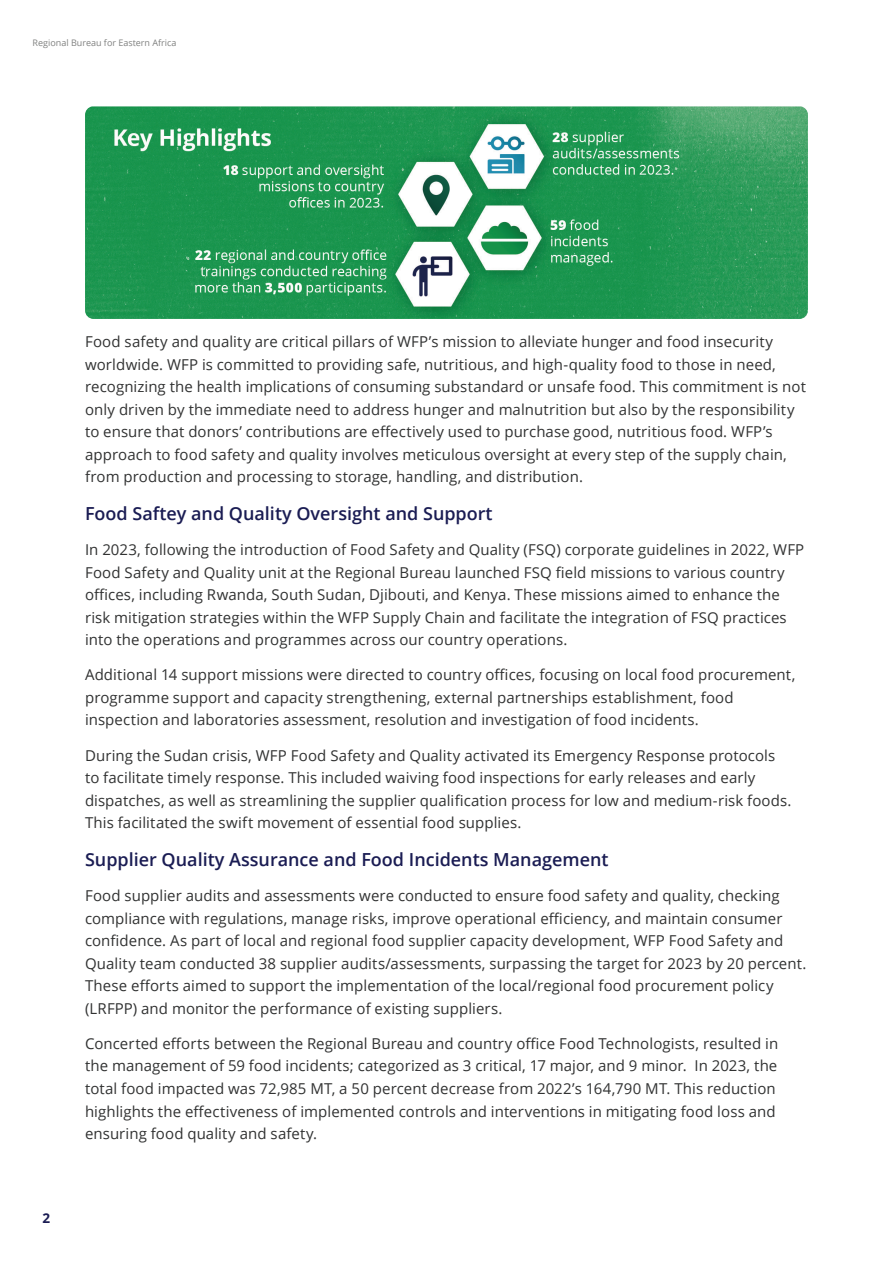
<style>
.page{position:relative;width:893px;height:1263px;background:#fff}
.page>*{position:absolute;margin:0;border:0;box-sizing:border-box;transform-origin:0 0}
.t1{font:600 18px "Open Sans";color:#1a1c53}
.t2{font:15px/22.5px "Open Sans";letter-spacing:.005em;color:#313232}
.t3{font:700 13.5px "Open Sans";color:#1a1c53}
.t4{font:9px "Open Sans";color:#808180}
</style>
<div class="page">
<img style="left:85px;top:106px;width:723px;height:213px">
<p class="t4" style="left:33px;top:36px;width:145px">Regional Bureau for Eastern Africa</p>
<p class="t3" style="left:43px;top:1208px;width:9px">2</p>
<p class="t2" style="left:85px;top:330px;width:722px">Food safety and quality are critical pillars of WFP’s mission to alleviate hunger and food insecurity worldwide. WFP is committed to providing safe, nutritious, and high-quality food to those in need, recognizing the health implications of consuming substandard or unsafe food. This commitment is not only driven by the immediate need to address hunger and malnutrition but also by the responsibility to ensure that donors’ contributions are effectively used to purchase good, nutritious food. WFP’s approach to food safety and quality involves meticulous oversight at every step of the supply chain, from production and processing to storage, handling, and distribution.</p>
<p class="t1" style="left:85px;top:501px;width:409px">Food Saftey and Quality Oversight and Support</p>
<p class="t2" style="left:85px;top:538px;width:721px">In 2023, following the introduction of Food Safety and Quality (FSQ) corporate guidelines in 2022, WFP Food Safety and Quality unit at the Regional Bureau launched FSQ field missions to various country offices, including Rwanda, South Sudan, Djibouti, and Kenya. These missions aimed to enhance the risk mitigation strategies within the WFP Supply Chain and facilitate the integration of FSQ practices into the operations and programmes across our country operations.</p>
<p class="t2" style="left:85px;top:663px;width:712px">Additional 14 support missions were directed to country offices, focusing on local food procurement, programme support and capacity strengthening, external partnerships establishment, food inspection and laboratories assessment, resolution and investigation of food incidents.</p>
<p class="t2" style="left:85px;top:744px;width:708px">During the Sudan crisis, WFP Food Safety and Quality activated its Emergency Response protocols to facilitate timely response. This included waiving food inspections for early releases and early dispatches, as well as streamlining the supplier qualification process for low and medium-risk foods.<br>This facilitated the swift movement of essential food supplies.</p>
<p class="t1" style="left:85px;top:847px;width:525px">Supplier Quality Assurance and Food Incidents Management</p>
<p class="t2" style="left:85px;top:884px;width:723px">Food supplier audits and assessments were conducted to ensure food safety and quality, checking compliance with regulations, manage risks, improve operational efficiency, and maintain consumer confidence. As part of local and regional food supplier capacity development, WFP Food Safety and Quality team conducted 38 supplier audits/assessments, surpassing the target for 2023 by 20 percent.<br>These efforts aimed to support the implementation of the local/regional food procurement policy (LRFPP) and monitor the performance of existing suppliers.</p>
<p class="t2" style="left:85px;top:1032px;width:695px">Concerted efforts between the Regional Bureau and country office Food Technologists, resulted in the management of 59 food incidents; categorized as 3 critical, 17 major, and 9 minor. In 2023, the total food impacted was 72,985 MT, a 50 percent decrease from 2022’s 164,790 MT. This reduction highlights the effectiveness of implemented controls and interventions in mitigating food loss and ensuring food quality and safety.</p>
</div>
